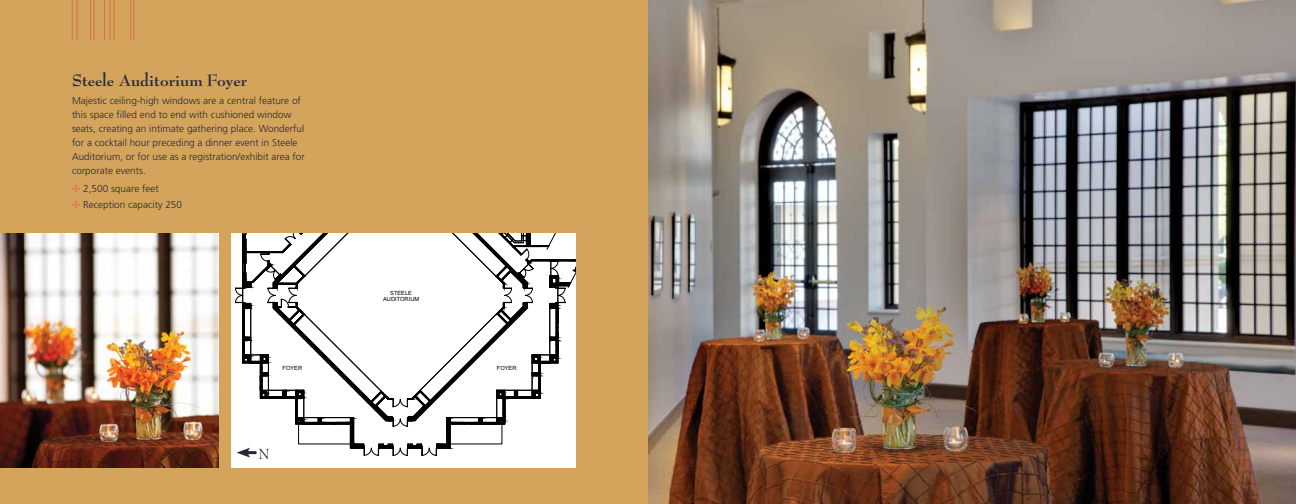
<style>
.page{position:relative;width:1296px;height:504px;background:#fff}
.page>*{position:absolute;margin:0;border:0;box-sizing:border-box;transform-origin:0 0}
.t1{font:700 18px "Bernhard Modern Std";color:#252839}
.t2{font:16px "Bernhard Modern Std";color:#252839}
.t3{font:300 10px/14px "Frutiger";color:#252839}
.t4{font:5.7px/6.9px "Arial";color:#000;text-align:center}
.s1{color:#cf753f}
</style>
<div class="page">
<div style="left:0;top:0;width:666px;height:504px;background:#d5a45c"></div>
<img style="left:648px;top:0;width:648px;height:504px">
<div style="left:231px;top:233px;width:345px;height:235px;background:#fff"></div>
<hr style="left:72px;top:0;width:1px;height:41px;background:#cf753f">
<hr style="left:77px;top:0;width:1px;height:41px;background:#cf753f">
<hr style="left:94px;top:0;width:1px;height:41px;background:#cf753f">
<hr style="left:90px;top:0;width:1px;height:41px;background:#cf753f">
<hr style="left:104px;top:0;width:1px;height:41px;background:#cf753f">
<hr style="left:110px;top:0;width:1px;height:41px;background:#cf753f">
<hr style="left:114px;top:0;width:1px;height:41px;background:#cf753f">
<hr style="left:130px;top:0;width:1px;height:41px;background:#cf753f">
<hr style="left:134px;top:0;width:1px;height:41px;background:#cf753f">
<img style="left:0;top:233px;width:219px;height:235px">
<svg style="left:235px;top:233px;width:341px;height:225px"></svg>
<p class="t1" style="left:72px;top:71px;width:177px">Steele Auditorium Foyer</p>
<p class="t3" style="left:72px;top:93px;width:234px">Majestic ceiling-high windows are a central feature of this space filled end to end with cushioned window seats, creating an intimate gathering place. Wonderful for a cocktail hour preceding a dinner event in Steele Auditorium, or for use as a registration/exhibit area for corporate events.</p>
<p class="t3" style="left:72px;top:180px;width:112px;line-height:16px"><span class="s1">✣</span> 2,500 square feet<br><span class="s1">✣</span> Reception capacity 250</p>
<p class="t4" style="left:383px;top:289px;width:38px">STEELE<br>AUDITORIUM</p>
<p class="t4" style="left:283px;top:365px;width:21px">FOYER</p>
<p class="t4" style="left:497px;top:365px;width:21px">FOYER</p>
<p class="t2" style="left:258px;top:445px;width:13px">N</p>
</div>
